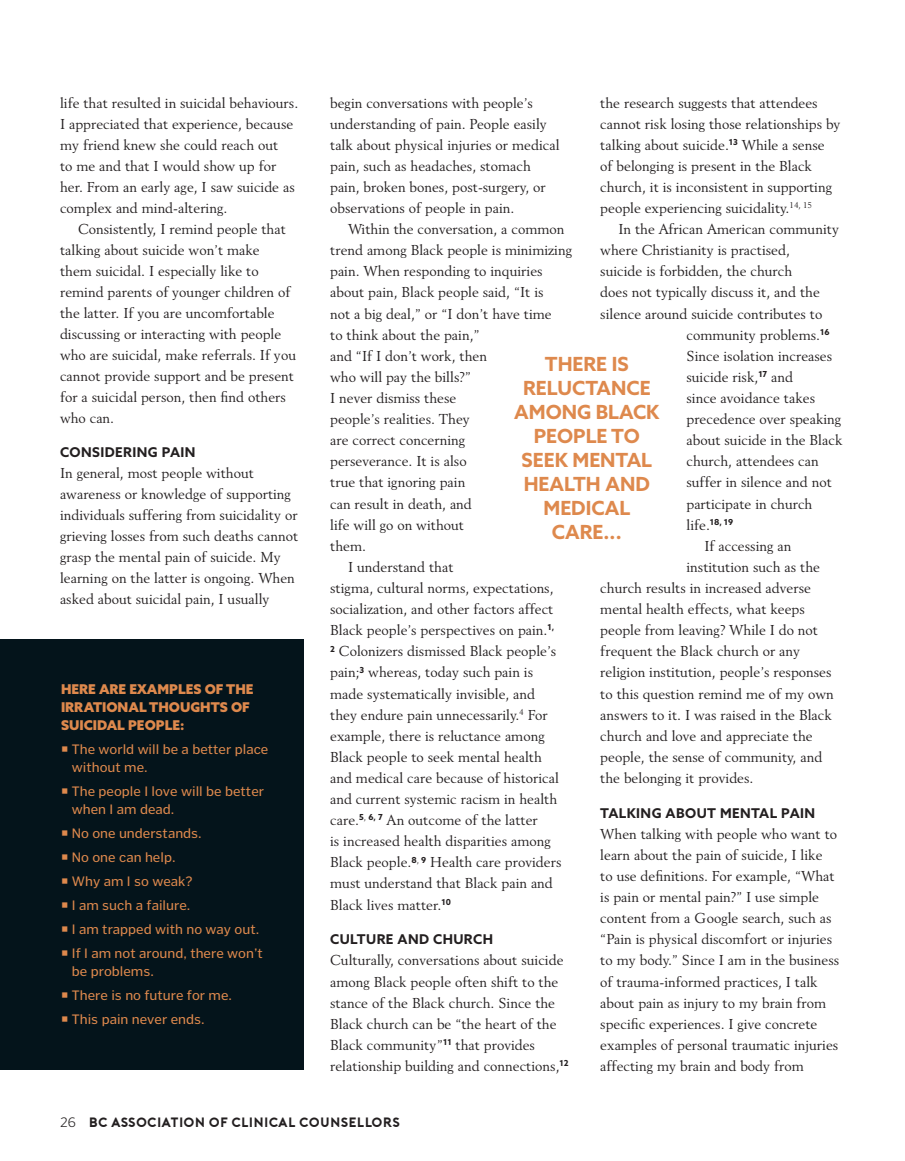
<style>
.page{position:relative;width:905px;height:1161px;background:#fff}
.page>*{position:absolute;margin:0;border:0;box-sizing:border-box;transform-origin:0 0}
.Call_Out{font:700 19.5px/24px "Azo Sans";color:#de894d;text-align:center}
.Body_Copy_Revival{font:14.25px/21.1px "Revival 565 BT";color:#231f20}
.t1{font:13.5px/18px "Poynter Text Sans";color:#de894d}
.t2{font:900 13.5px/18px "Azo Sans";color:#de894d}
.Subhead{font:700 13.5px "Azo Sans";letter-spacing:.03em;color:#231f20}
.t3{font:13.5px "Porter Bold DEMO";color:#231f20}
.s1{font-family:"Poynter Text Sans";font-weight:300}
</style>
<div class="page">
<div style="left:34px;top:639px;width:269px;height:430px;background:#04141b"></div>
<div style="left:0;top:639px;width:60px;height:430px;background:#04141b"></div>
<p class="Body_Copy_Revival" style="left:60px;top:92px;width:240px">life that resulted in suicidal behaviours.<br>I appreciated that experience, because my friend knew she could reach out<br>to me and that I would show up for her. From an early age, I saw suicide as complex and mind-altering.</p>
<p class="Body_Copy_Revival" style="left:60px;top:218px;width:237px;text-indent:18px">Consistently, I remind people that talking about suicide won’t make<br>them suicidal. I especially like to remind parents of younger children of the latter. If you are uncomfortable discussing or interacting with people who are suicidal, make referrals. If you cannot provide support and be present for a suicidal person, then find others who can.</p>
<p class="Subhead" style="left:60px;top:444px;width:137px">CONSIDERING PAIN</p>
<p class="Body_Copy_Revival" style="left:60px;top:463px;width:240px">In general, most people without awareness or knowledge of supporting individuals suffering from suicidality or grieving losses from such deaths cannot grasp the mental pain of suicide. My learning on the latter is ongoing. When asked about suicidal pain, I usually</p>
<p class="t2" style="left:61px;top:680px;width:194px">HERE ARE EXAMPLES OF THE<br>IRRATIONAL THOUGHTS OF<br>SUICIDAL PEOPLE:</p>
<p class="t1" style="left:72px;top:741px;width:198px;text-indent:-11px">○ The world will be a better place without me.</p>
<p class="t1" style="left:72px;top:783px;width:194px;text-indent:-11px">○ The people I love will be better when I am dead.</p>
<p class="t1" style="left:61px;top:825px;width:142px">○ No one understands.</p>
<p class="t1" style="left:61px;top:849px;width:116px">○ No one can help.</p>
<p class="t1" style="left:61px;top:873px;width:133px">○ Why am I so weak?</p>
<p class="t1" style="left:61px;top:897px;width:131px">○ I am such a failure.</p>
<p class="t1" style="left:61px;top:921px;width:200px">○ I am trapped with no way out.</p>
<p class="t1" style="left:72px;top:945px;width:192px;text-indent:-11px">○ If I am not around, there won’t be problems.</p>
<p class="t1" style="left:61px;top:987px;width:172px">○ There is no future for me.</p>
<p class="t1" style="left:61px;top:1011px;width:145px">○ This pain never ends.</p>
<p class="Body_Copy_Revival" style="left:330px;top:92px;width:231px">begin conversations with people’s understanding of pain. People easily talk about physical injuries or medical pain, such as headaches, stomach pain, broken bones, post-surgery, or observations of people in pain.</p>
<p class="Body_Copy_Revival" style="left:330px;top:218px;width:243px;text-indent:18px">Within the conversation, a common trend among Black people is minimizing pain. When responding to inquiries about pain, Black people said, “It is<br>not a big deal,” or “I don’t have time<br>to think about the pain,”<br>and “If I don’t work, then<br>who will pay the bills?”<br>I never dismiss these<br>people’s realities. They<br>are correct concerning<br>perseverance. It is also<br>true that ignoring pain<br>can result in death, and<br>life will go on without<br>them.</p>
<p class="Body_Copy_Revival" style="left:330px;top:556px;width:233px;text-indent:18px">I understand that<br>stigma, cultural norms, expectations, socialization, and other factors affect Black people’s perspectives on pain.<sup>1, 2</sup> Colonizers dismissed Black people’s pain;<sup>3</sup> whereas, today such pain is made systematically invisible, and they endure pain unnecessarily.<sup>4</sup> For example, there is reluctance among Black people to seek mental health and medical care because of historical and current systemic racism in health care.<sup>5</sup><sup>,</sup> <sup>6,</sup> <sup>7</sup> An outcome of the latter<br>is increased health disparities among Black people.<sup>8</sup><sup>,</sup> <sup>9</sup> Health care providers must understand that Black pain and Black lives matter.<sup>10</sup></p>
<p class="Subhead" style="left:330px;top:931px;width:164px">CULTURE AND CHURCH</p>
<p class="Body_Copy_Revival" style="left:330px;top:950px;width:240px">Culturally, conversations about suicide among Black people often shift to the stance of the Black church. Since the Black church can be “the heart of the Black community”<sup>11</sup> that provides relationship building and connections,<sup>12</sup></p>
<p class="Body_Copy_Revival" style="left:600px;top:92px;width:242px">the research suggests that attendees cannot risk losing those relationships by talking about suicide.<sup>13</sup> While a sense<br>of belonging is present in the Black church, it is inconsistent in supporting people experiencing suicidality.<sup>14,</sup> <sup>15</sup></p>
<p class="Body_Copy_Revival" style="left:618px;top:218px;width:222px">In the African American community</p>
<p class="Body_Copy_Revival" style="left:600px;top:240px;width:191px">where Christianity is practised,</p>
<p class="Body_Copy_Revival" style="left:600px;top:261px;width:193px">suicide is forbidden, the church</p>
<p class="Body_Copy_Revival" style="left:600px;top:282px;width:221px">does not typically discuss it, and the</p>
<p class="Body_Copy_Revival" style="left:600px;top:303px;width:223px">silence around suicide contributes to</p>
<p class="Body_Copy_Revival" style="left:686px;top:324px;width:145px">community problems.<sup>16</sup></p>
<p class="Body_Copy_Revival" style="left:686px;top:345px;width:147px">Since isolation increases</p>
<p class="Body_Copy_Revival" style="left:686px;top:366px;width:108px">suicide risk,<sup>17</sup> and</p>
<p class="Body_Copy_Revival" style="left:686px;top:387px;width:130px">since avoidance takes</p>
<p class="Body_Copy_Revival" style="left:686px;top:408px;width:156px">precedence over speaking</p>
<p class="Body_Copy_Revival" style="left:686px;top:429px;width:157px">about suicide in the Black</p>
<p class="Body_Copy_Revival" style="left:686px;top:451px;width:134px">church, attendees can</p>
<p class="Body_Copy_Revival" style="left:686px;top:472px;width:147px">suffer in silence and not</p>
<p class="Body_Copy_Revival" style="left:686px;top:493px;width:127px">participate in church</p>
<p class="Body_Copy_Revival" style="left:686px;top:514px;width:48px">life.<sup>18,</sup> <sup>19</sup></p>
<p class="Body_Copy_Revival" style="left:704px;top:535px;width:88px">If accessing an</p>
<p class="Body_Copy_Revival" style="left:686px;top:556px;width:135px">institution such as the</p>
<p class="Body_Copy_Revival" style="left:600px;top:577px;width:212px">church results in increased adverse</p>
<p class="Body_Copy_Revival" style="left:600px;top:598px;width:206px">mental health effects, what keeps</p>
<p class="Body_Copy_Revival" style="left:600px;top:619px;width:219px">people from leaving? While I do not</p>
<p class="Body_Copy_Revival" style="left:600px;top:641px;width:201px">frequent the Black church or any</p>
<p class="Body_Copy_Revival" style="left:600px;top:662px;width:233px">religion institution, people’s responses</p>
<p class="Body_Copy_Revival" style="left:600px;top:683px;width:235px">to this question remind me of my own</p>
<p class="Body_Copy_Revival" style="left:600px;top:704px;width:233px">answers to it. I was raised in the Black</p>
<p class="Body_Copy_Revival" style="left:600px;top:725px;width:214px">church and love and appreciate the</p>
<p class="Body_Copy_Revival" style="left:600px;top:746px;width:223px">people, the sense of community, and</p>
<p class="Body_Copy_Revival" style="left:600px;top:767px;width:155px">the belonging it provides.</p>
<p class="Subhead" style="left:600px;top:804px;width:216px">TALKING ABOUT MENTAL PAIN</p>
<p class="Body_Copy_Revival" style="left:600px;top:823px;width:240px">When talking with people who want to learn about the pain of suicide, I like<br>to use definitions. For example, “What is pain or mental pain?” I use simple content from a Google search, such as “Pain is physical discomfort or injuries to my body.” Since I am in the business of trauma-informed practices, I talk about pain as injury to my brain from specific experiences. I give concrete examples of personal traumatic injuries affecting my brain and body from</p>
<p class="Call_Out" style="left:514px;top:351px;width:147px">THERE IS<br>RELUCTANCE<br>AMONG BLACK<br>PEOPLE TO<br>SEEK MENTAL<br>HEALTH AND<br>MEDICAL<br>CARE...</p>
<p class="t3" style="left:60px;top:1115px;width:342px"><span class="s1">26</span> BC ASSOCIATION OF CLINICAL COUNSELLORS</p>
</div>
